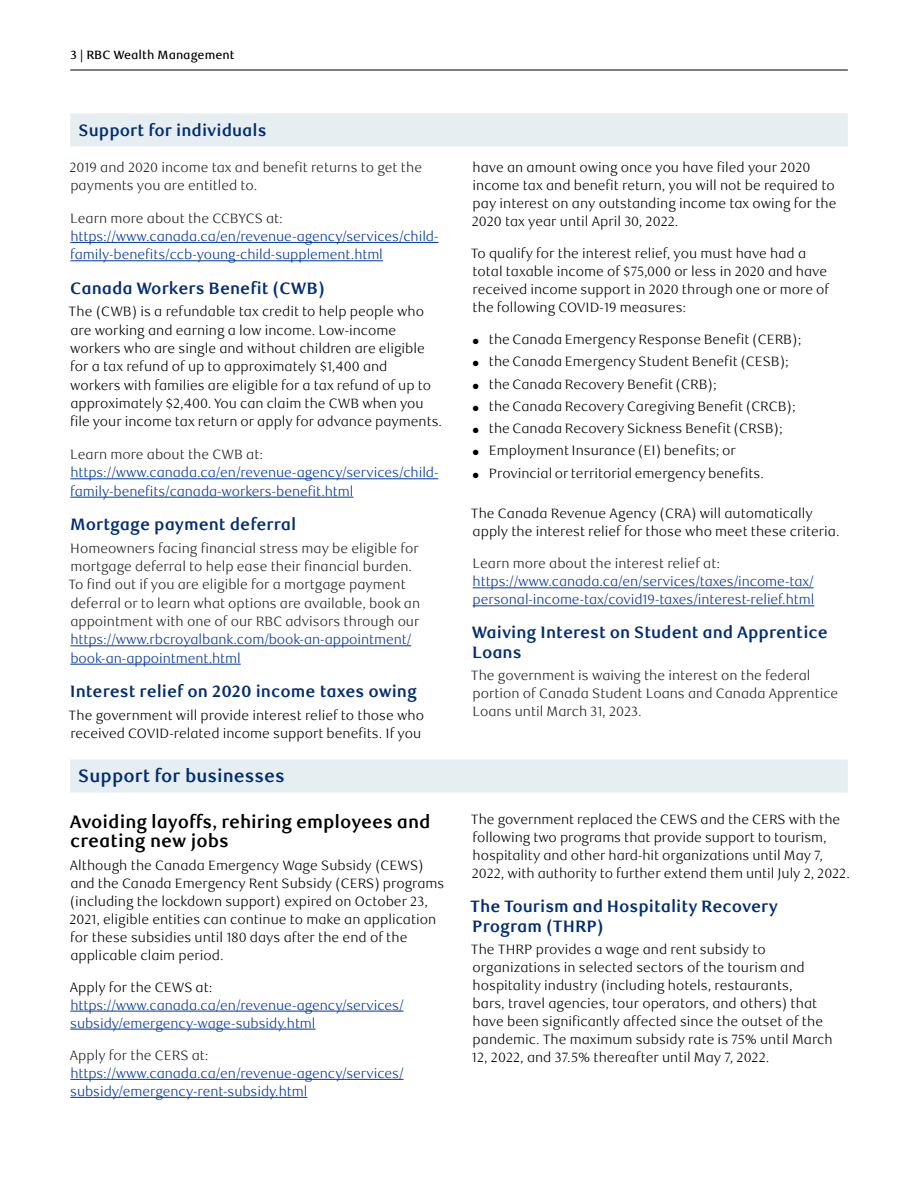
<style>
.page{position:relative;width:918px;height:1188px;background:#fff}
.page>*{position:absolute;margin:0;border:0;box-sizing:border-box;transform-origin:0 0}
._4-Text_Headline{font:700 18px/19.5px "RBC Text";color:#000}
.t1{font:700 18px "RBC Text";color:#002d74}
._4-Text_Headline-2{font:700 16.5px/19.5px "RBC Text";color:#002d74}
._5-Body_Copy{font:300 13.5px/18px "RBC Text";color:#000}
._5-Body_Copy-2{font:300 13.5px/18.3px "RBC Text";color:#231f20}
._5-Body_Copy-3{font:300 13.5px/18px "RBC Text";letter-spacing:-.005em;color:#0036a0}
._13-List_Bullet{font:300 13.5px "RBC Text";color:#000}
.t2{font:500 12px "RBC Text";color:#000}
.s1{color:#0036a0}
</style>
<div class="page">
<hr style="left:70px;top:70px;width:778px;height:1px;background:#000">
<hr style="left:70px;top:242px;width:369px;height:1px;background:#0036a0">
<hr style="left:70px;top:260px;width:313px;height:1px;background:#0036a0">
<hr style="left:70px;top:478px;width:369px;height:1px;background:#0036a0">
<hr style="left:70px;top:497px;width:283px;height:1px;background:#0036a0">
<hr style="left:70px;top:645px;width:341px;height:1px;background:#0036a0">
<hr style="left:70px;top:664px;width:171px;height:1px;background:#0036a0">
<hr style="left:70px;top:1011px;width:334px;height:1px;background:#0036a0">
<hr style="left:70px;top:1029px;width:246px;height:1px;background:#0036a0">
<hr style="left:70px;top:1079px;width:334px;height:1px;background:#0036a0">
<hr style="left:70px;top:1097px;width:237px;height:1px;background:#0036a0">
<hr style="left:473px;top:587px;width:341px;height:1px;background:#0036a0">
<hr style="left:473px;top:605px;width:341px;height:1px;background:#0036a0">
<div style="left:70px;top:113px;width:778px;height:33px;background:#e7eef1"></div>
<div style="left:70px;top:760px;width:778px;height:33px;background:#e7eef1"></div>
<p class="t2" style="left:71px;top:47px;width:165px">3 | RBC Wealth Management</p>
<p class="_4-Text_Headline-2" style="left:78px;top:121px;width:190px">Support for individuals</p>
<p class="_5-Body_Copy-2" style="left:69px;top:158px;width:354px">2019 and 2020 income tax and benefit returns to get the payments you are entitled to.</p>
<p class="_5-Body_Copy-2" style="left:70px;top:209px;width:214px">Learn more about the CCBYCS at:</p>
<p class="_5-Body_Copy-3" style="left:70px;top:228px;width:368px">https://www.canada.ca/en/revenue-agency/services/child&shy;family-benefits/ccb-young-child-supplement.html</p>
<h3 class="_4-Text_Headline-2" style="left:70px;top:279px;width:256px">Canada Workers Benefit (CWB)</h3>
<p class="_5-Body_Copy" style="left:69px;top:303px;width:375px">The (CWB) is a refundable tax credit to help people who are working and earning a low income. Low-income workers who are single and without children are eligible for a tax refund of up to approximately $1,400 and<br>workers with families are eligible for a tax refund of up to approximately $2,400. You can claim the CWB when you file your income tax return or apply for advance payments.</p>
<p class="_5-Body_Copy-2" style="left:70px;top:446px;width:194px">Learn more about the CWB at:</p>
<p class="_5-Body_Copy-3" style="left:70px;top:464px;width:368px">https://www.canada.ca/en/revenue-agency/services/child&shy;family-benefits/canada-workers-benefit.html</p>
<h3 class="_4-Text_Headline-2" style="left:70px;top:515px;width:228px">Mortgage payment deferral</h3>
<p class="_5-Body_Copy-2" style="left:69px;top:539px;width:353px">Homeowners facing financial stress may be eligible for mortgage deferral to help ease their financial burden.<br>To find out if you are eligible for a mortgage payment deferral or to learn what options are available, book an appointment with one of our RBC advisors through our <span class="s1">https://www.rbcroyalbank.com/book-an-appointment/ book-an-appointment.html</span></p>
<h3 class="_4-Text_Headline-2" style="left:70px;top:682px;width:349px">Interest relief on 2020 income taxes owing</h3>
<p class="_5-Body_Copy" style="left:69px;top:706px;width:357px">The government will provide interest relief to those who received COVID-related income support benefits. If you</p>
<h2 class="t1" style="left:78px;top:765px;width:208px">Support for businesses</h2>
<h3 class="_4-Text_Headline" style="left:70px;top:812px;width:362px">Avoiding layoffs, rehiring employees and creating new jobs</h3>
<p class="_5-Body_Copy" style="left:69px;top:856px;width:377px">Although the Canada Emergency Wage Subsidy (CEWS) and the Canada Emergency Rent Subsidy (CERS) programs (including the lockdown support) expired on October 23, 2021, eligible entities can continue to make an application for these subsidies until 180 days after the end of the applicable claim period.</p>
<p class="_5-Body_Copy" style="left:70px;top:978px;width:144px">Apply for the CEWS at:</p>
<p class="_5-Body_Copy-3" style="left:70px;top:996px;width:335px">https://www.canada.ca/en/revenue-agency/services/ subsidy/emergency-wage-subsidy.html</p>
<p class="_5-Body_Copy-2" style="left:70px;top:1047px;width:140px">Apply for the CERS at:</p>
<p class="_5-Body_Copy-3" style="left:70px;top:1065px;width:335px">https://www.canada.ca/en/revenue-agency/services/ subsidy/emergency-rent-subsidy.html</p>
<p class="_5-Body_Copy" style="left:472px;top:158px;width:366px">have an amount owing once you have filed your 2020 income tax and benefit return, you will not be required to pay interest on any outstanding income tax owing for the 2020 tax year until April 30, 2022.</p>
<p class="_5-Body_Copy" style="left:471px;top:245px;width:360px">To qualify for the interest relief, you must have had a total taxable income of $75,000 or less in 2020 and have received income support in 2020 through one or more of the following COVID-19 measures:</p>
<p class="_13-List_Bullet" style="left:473px;top:332px;width:330px">● the Canada Emergency Response Benefit (CERB);</p>
<p class="_13-List_Bullet" style="left:473px;top:354px;width:318px">● the Canada Emergency Student Benefit (CESB);</p>
<p class="_13-List_Bullet" style="left:473px;top:376px;width:245px">● the Canada Recovery Benefit (CRB);</p>
<p class="_13-List_Bullet" style="left:473px;top:398px;width:325px">● the Canada Recovery Caregiving Benefit (CRCB);</p>
<p class="_13-List_Bullet" style="left:473px;top:421px;width:312px">● the Canada Recovery Sickness Benefit (CRSB);</p>
<p class="_13-List_Bullet" style="left:473px;top:443px;width:264px">● Employment Insurance (EI) benefits; or</p>
<p class="_13-List_Bullet" style="left:473px;top:465px;width:293px">● Provincial or territorial emergency benefits.</p>
<p class="_5-Body_Copy" style="left:471px;top:505px;width:370px">The Canada Revenue Agency (CRA) will automatically apply the interest relief for those who meet these criteria.</p>
<p class="_5-Body_Copy-2" style="left:473px;top:555px;width:249px">Learn more about the interest relief at:</p>
<p class="_5-Body_Copy-3" style="left:473px;top:573px;width:343px">https://www.canada.ca/en/services/taxes/income-tax/ personal-income-tax/covid19-taxes/interest-relief.html</p>
<h3 class="_4-Text_Headline-2" style="left:472px;top:623px;width:358px">Waiving Interest on Student and Apprentice<br>Loans</h3>
<p class="_5-Body_Copy-2" style="left:471px;top:667px;width:369px">The government is waiving the interest on the federal portion of Canada Student Loans and Canada Apprentice<br>Loans until March 31, 2023.</p>
<p class="_5-Body_Copy" style="left:471px;top:811px;width:380px">The government replaced the CEWS and the CERS with the following two programs that provide support to tourism, hospitality and other hard-hit organizations until May 7, 2022, with authority to further extend them until July 2, 2022.</p>
<h3 class="_4-Text_Headline-2" style="left:470px;top:897px;width:309px">The Tourism and Hospitality Recovery<br>Program (THRP)</h3>
<p class="_5-Body_Copy" style="left:471px;top:941px;width:363px">The THRP provides a wage and rent subsidy to organizations in selected sectors of the tourism and hospitality industry (including hotels, restaurants,<br>bars, travel agencies, tour operators, and others) that have been significantly affected since the outset of the pandemic. The maximum subsidy rate is 75% until March 12, 2022, and 37.5% thereafter until May 7, 2022.</p>
</div>
